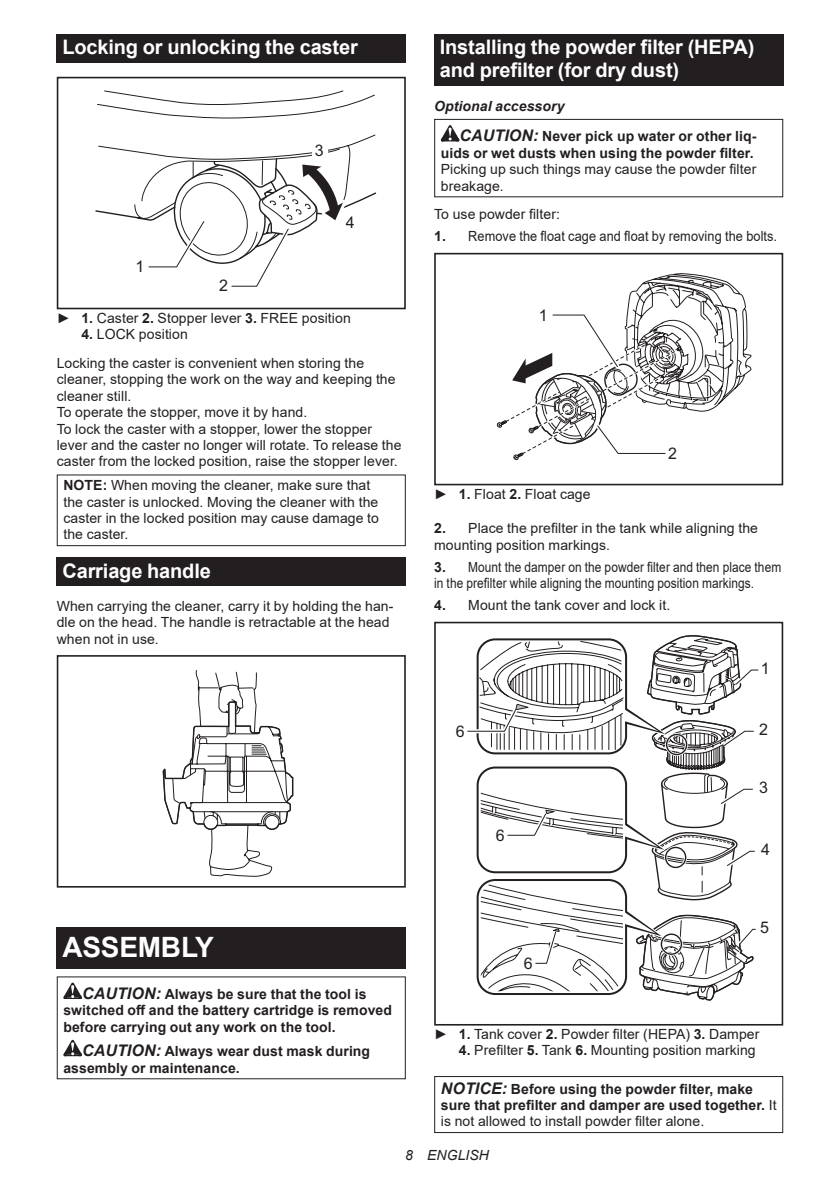
<style>
.page{position:relative;width:840px;height:1191px;background:#fff}
.page>*{position:absolute;margin:0;border:0;box-sizing:border-box;transform-origin:0 0}
.t1{font:700 28px "Arial";letter-spacing:-.01em;color:#fff}
.t2{font:700 20px/23.4px "Arial";letter-spacing:-.01em;color:#fff}
.t3{font:16px "Arial";color:#231f20}
.t4{font:14px/16.4px "Arial";letter-spacing:.005em;color:#231f20}
.t5{font:700 14px/16.4px "Arial";letter-spacing:.005em;color:#231f20}
.t6{font:14px/16.4px "Arial";letter-spacing:.005em;color:#231f20;scale:.85 1}
.t7{font:14px "Arial";letter-spacing:.005em;color:#231f20;scale:.91 1}
.t8{font:italic 14px "Arial";letter-spacing:.005em;color:#231f20}
.s1{font-weight:700}
.s2{font-style:italic;font-size:16px}
.s3{font-style:italic}
.s4{font-weight:400}
</style>
<div class="page">
<div style="left:57px;top:34px;width:348px;height:29px;background:#231f20"></div>
<div style="left:57px;top:77px;width:348px;height:232px;border:2px solid #231f20"></div>
<svg style="left:95px;top:90px;width:282px;height:197px"></svg>
<div style="left:312px;top:140px;width:15px;height:21px;background:#fff"></div>
<div style="left:343px;top:211px;width:15px;height:22px;background:#fff"></div>
<div style="left:57px;top:474px;width:348px;height:72px;border:1px solid #231f20"></div>
<div style="left:57px;top:557px;width:348px;height:29px;background:#231f20"></div>
<svg style="left:162px;top:670px;width:132px;height:207px"></svg>
<div style="left:57px;top:655px;width:348px;height:232px;border:2px solid #231f20"></div>
<div style="left:57px;top:927px;width:348px;height:41px;background:#231f20"></div>
<svg style="left:63px;top:982px;width:19px;height:17px"></svg>
<svg style="left:63px;top:1039px;width:19px;height:17px"></svg>
<div style="left:434px;top:34px;width:348px;height:52px;background:#231f20"></div>
<svg style="left:440px;top:125px;width:19px;height:16px"></svg>
<div style="left:434px;top:119px;width:348px;height:78px;border:1px solid #231f20"></div>
<div style="left:434px;top:253px;width:348px;height:232px;border:2px solid #231f20"></div>
<svg style="left:496px;top:273px;width:255px;height:188px"></svg>
<div style="left:434px;top:622px;width:348px;height:403px;border:2px solid #231f20"></div>
<svg style="left:463px;top:622px;width:299px;height:379px"></svg>
<div style="left:434px;top:1076px;width:348px;height:57px;border:1px solid #231f20"></div>
<h2 class="t2" style="left:62px;top:36px;width:297px">Locking or unlocking the caster</h2>
<p class="t3" style="left:135px;top:256px;width:10px">1</p>
<p class="t3" style="left:219px;top:275px;width:10px">2</p>
<p class="t3" style="left:315px;top:140px;width:10px">3</p>
<p class="t3" style="left:346px;top:212px;width:10px">4</p>
<p class="t4" style="left:57px;top:310px;width:295px">► <span class="s1">1.</span> Caster <span class="s1">2.</span> Stopper lever <span class="s1">3.</span> FREE position</p>
<p class="t4" style="left:57px;top:320px;width:309px;line-height:28.8px;text-indent:25px"><span class="s1">4.</span> LOCK position<br>Locking the caster is convenient when storing the</p>
<p class="t4" style="left:57px;top:371px;width:346px">cleaner, stopping the work on the way and keeping the cleaner still.<br>To operate the stopper, move it by hand.<br>To lock the caster with a stopper, lower the stopper lever and the caster no longer will rotate. To release the caster from the locked position, raise the stopper lever.</p>
<p class="t4" style="left:63px;top:477px;width:317px"><span class="s1">NOTE:</span> When moving the cleaner, make sure that the caster is unlocked. Moving the cleaner with the caster in the locked position may cause damage to the caster.</p>
<h2 class="t2" style="left:62px;top:559px;width:150px">Carriage handle</h2>
<p class="t4" style="left:57px;top:597px;width:338px">When carrying the cleaner, carry it by holding the han&shy;dle on the head. The handle is retractable at the head when not in use.</p>
<h1 class="t1" style="left:62px;top:927px;width:153px">ASSEMBLY</h1>
<p class="t5" style="left:63px;top:986px;width:330px;text-indent:19px"><span class="s2">CAUTION:</span> Always be sure that the tool is switched off and the battery cartridge is removed before carrying out any work on the tool.</p>
<p class="t5" style="left:63px;top:1043px;width:308px;text-indent:19px"><span class="s2">CAUTION:</span> Always wear dust mask during assembly or maintenance.</p>
<h2 class="t2" style="left:439px;top:36px;width:316px">Installing the powder filter (HEPA) and prefilter (for dry dust)</h2>
<p class="t5" style="left:459px;top:91px;width:298px;line-height:30.6px;text-indent:-25px"><span class="s3">Optional accessory<br></span><span class="s2">CAUTION:</span> Never pick up water or other liq-</p>
<p class="t5" style="left:440px;top:145px;width:314px">uids or wet dusts when using the powder filter.</p>
<p class="t4" style="left:440px;top:161px;width:317px">Picking up such things may cause the powder filter breakage.</p>
<p class="t4" style="left:434px;top:206px;width:127px">To use powder filter:</p>
<p class="t7" style="left:434px;top:227px;width:378px"><span class="s1">1.</span> Remove the float cage and float by removing the bolts.</p>
<p class="t3" style="left:538px;top:304px;width:10px">1</p>
<p class="t3" style="left:668px;top:443px;width:10px">2</p>
<p class="t4" style="left:434px;top:486px;width:158px">► <span class="s1">1.</span> Float <span class="s1">2.</span> Float cage</p>
<p class="t4" style="left:434px;top:520px;width:325px"><span class="s1">2.</span> Place the prefilter in the tank while aligning the mounting position markings.</p>
<p class="t6" style="left:434px;top:558px;width:409px"><span class="s1">3.</span> Mount the damper on the powder filter and then place them in the prefilter while aligning the mounting position markings.</p>
<p class="t4" style="left:434px;top:597px;width:237px"><span class="s1">4.</span> Mount the tank cover and lock it.</p>
<p class="t3" style="left:455px;top:720px;width:10px">6</p>
<p class="t3" style="left:495px;top:824px;width:10px">6</p>
<p class="t3" style="left:523px;top:952px;width:10px">6</p>
<p class="t3" style="left:760px;top:657px;width:10px">1</p>
<p class="t3" style="left:758px;top:718px;width:10px">2</p>
<p class="t3" style="left:758px;top:776px;width:10px">3</p>
<p class="t3" style="left:760px;top:838px;width:10px">4</p>
<p class="t3" style="left:759px;top:916px;width:10px">5</p>
<p class="t4" style="left:434px;top:1026px;width:326px">► <span class="s1">1.</span> Tank cover <span class="s1">2.</span> Powder filter (HEPA) <span class="s1">3.</span> Damper</p>
<p class="t4" style="left:458px;top:1042px;width:298px"><span class="s1">4.</span> Prefilter <span class="s1">5.</span> Tank <span class="s1">6.</span> Mounting position marking</p>
<p class="t5" style="left:440px;top:1080px;width:337px"><span class="s2">NOTICE:</span> Before using the powder filter, make sure that prefilter and damper are used together. <span class="s4">It is not allowed to install powder filter alone.</span></p>
<p class="t8" style="left:405px;top:1146px;width:85px">8 ENGLISH</p>
</div>
